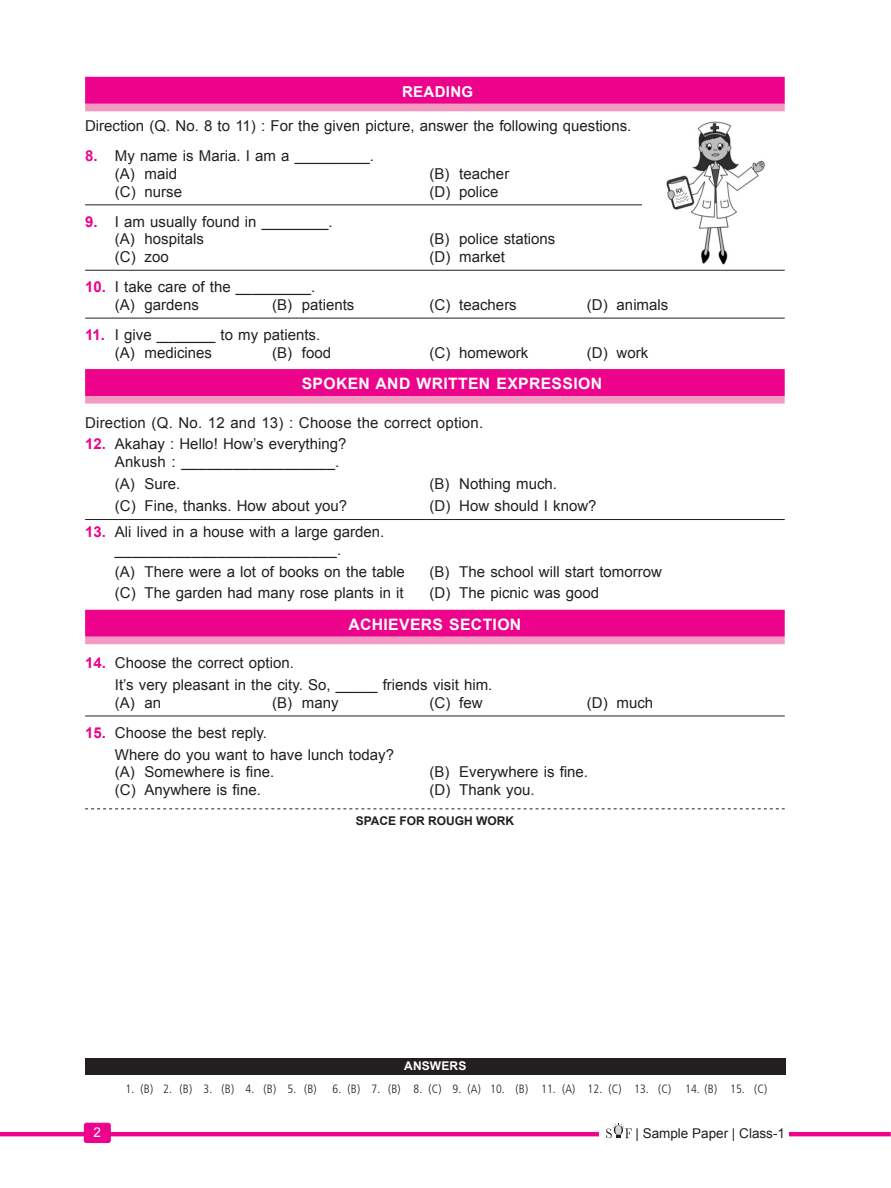
<style>
.page{position:relative;width:891px;height:1188px;background:#fff}
.page>*{position:absolute;margin:0;border:0;box-sizing:border-box;transform-origin:0 0}
.Headd{font:700 15.75px "Arial";letter-spacing:.02em;color:#fff}
.Queation{font:15px "Arial";color:#231f20}
._4-Option_line{font:15px "Arial";color:#231f20}
.Option_without_line{font:15px "Arial";color:#231f20}
._4-Option_without_li{font:15px "Arial";color:#231f20}
.Headd-2{font:700 15px "Arial";letter-spacing:.02em;color:#fff}
.t1{font:13.5px "Arial";color:#231f20}
.t2{font:13.5px "Arial";color:#fff}
.Answer_keys{font:300 condensed 12px "Frutiger";letter-spacing:.015em;color:#231f20}
.t3{font:700 12px "Arial";color:#231f20}
.t4{font:700 12px "Arial";letter-spacing:.01em;color:#fff}
.s1{font-weight:700;color:#ed028c}
</style>
<div class="page">
<hr style="left:0;top:1132px;width:891px;height:4px;background:#ed028c">
<div style="left:600px;top:1126px;width:189px;height:17px;background:#fff"></div>
<svg style="left:606px;top:1123px;width:26px;height:15px"></svg>
<div style="left:84px;top:1123px;width:26px;height:20px;background:#ed028c;border-radius:2px"></div>
<div style="left:84px;top:1123px;width:27px;height:20px;border:1px solid #ed028c;border-radius:2px"></div>
<div style="left:85px;top:1058px;width:701px;height:16px;background:#231f20"></div>
<div style="left:85px;top:77px;width:700px;height:27px;background:#ed028c"></div>
<div style="left:85px;top:104px;width:700px;height:7px;background:#f499c2"></div>
<hr style="left:85px;top:205px;width:700px;height:1px;background:#231f20">
<hr style="left:85px;top:270px;width:700px;height:1px;background:#231f20">
<hr style="left:85px;top:318px;width:700px;height:1px;background:#231f20">
<div style="left:85px;top:369px;width:700px;height:27px;background:#ed028c"></div>
<div style="left:85px;top:396px;width:700px;height:8px;background:#f499c2"></div>
<hr style="left:85px;top:519px;width:700px;height:1px;background:#231f20">
<div style="left:85px;top:610px;width:700px;height:27px;background:#ed028c"></div>
<div style="left:85px;top:637px;width:700px;height:7px;background:#f499c2"></div>
<hr style="left:85px;top:716px;width:700px;height:1px;background:#231f20">
<img style="left:642px;top:122px;width:143px;height:142px">
<svg style="left:85px;top:808px;width:700px;height:1px"></svg>
<p class="Headd-2" style="left:402px;top:81px;width:73px">READING</p>
<p class="Queation" style="left:85px;top:116px;width:548px">Direction (Q. No. 8 to 11) : For the given picture, answer the following questions.</p>
<p class="Queation" style="left:85px;top:146px;width:290px"><span class="s1">8.</span> My name is Maria. I am a _________.</p>
<p class="_4-Option_without_li" style="left:115px;top:164px;width:64px">(A) maid</p>
<p class="_4-Option_without_li" style="left:430px;top:164px;width:81px">(B) teacher</p>
<p class="_4-Option_line" style="left:115px;top:181px;width:69px">(C) nurse</p>
<p class="_4-Option_line" style="left:430px;top:181px;width:70px">(D) police</p>
<p class="Queation" style="left:85px;top:212px;width:249px"><span class="s1">9.</span> I am usually found in ________.</p>
<p class="_4-Option_without_li" style="left:115px;top:229px;width:90px">(A) hospitals</p>
<p class="_4-Option_without_li" style="left:430px;top:229px;width:127px">(B) police stations</p>
<p class="_4-Option_line" style="left:115px;top:247px;width:55px">(C) zoo</p>
<p class="_4-Option_line" style="left:430px;top:247px;width:77px">(D) market</p>
<p class="Queation" style="left:85px;top:277px;width:232px"><span class="s1">10.</span> I take care of the _________.</p>
<p class="_4-Option_line" style="left:115px;top:295px;width:85px">(A) gardens</p>
<p class="_4-Option_line" style="left:272px;top:295px;width:84px">(B) patients</p>
<p class="_4-Option_line" style="left:430px;top:295px;width:89px">(C) teachers</p>
<p class="_4-Option_line" style="left:587px;top:295px;width:83px">(D) animals</p>
<p class="Queation" style="left:85px;top:325px;width:237px"><span class="s1">11.</span> I give _______ to my patients.</p>
<p class="_4-Option_line" style="left:115px;top:343px;width:99px">(A) medicines</p>
<p class="_4-Option_line" style="left:272px;top:343px;width:60px">(B) food</p>
<p class="_4-Option_line" style="left:430px;top:343px;width:100px">(C) homework</p>
<p class="_4-Option_line" style="left:587px;top:343px;width:63px">(D) work</p>
<p class="Headd" style="left:302px;top:373px;width:302px">SPOKEN AND WRITTEN EXPRESSION</p>
<p class="Queation" style="left:85px;top:413px;width:400px">Direction (Q. No. 12 and 13) : Choose the correct option.</p>
<p class="Queation" style="left:85px;top:434px;width:263px"><span class="s1">12.</span> Akahay : Hello! How’s everything?</p>
<p class="Queation" style="left:115px;top:452px;width:226px">Ankush : __________________.</p>
<p class="Option_without_line" style="left:115px;top:474px;width:67px">(A) Sure.</p>
<p class="Option_without_line" style="left:430px;top:474px;width:129px">(B) Nothing much.</p>
<p class="_4-Option_line" style="left:115px;top:496px;width:234px">(C) Fine, thanks. How about you?</p>
<p class="_4-Option_line" style="left:430px;top:496px;width:169px">(D) How should I know?</p>
<p class="Queation" style="left:85px;top:522px;width:301px"><span class="s1">13.</span> Ali lived in a house with a large garden.</p>
<p class="Queation" style="left:115px;top:540px;width:228px">__________________________.</p>
<p class="Option_without_line" style="left:115px;top:562px;width:291px">(A) There were a lot of books on the table</p>
<p class="Option_without_line" style="left:430px;top:562px;width:234px">(B) The school will start tomorrow</p>
<p class="Option_without_line" style="left:115px;top:583px;width:290px">(C) The garden had many rose plants in it</p>
<p class="Option_without_line" style="left:430px;top:583px;width:171px">(D) The picnic was good</p>
<p class="Headd" style="left:348px;top:614px;width:174px">ACHIEVERS SECTION</p>
<p class="Queation" style="left:85px;top:653px;width:210px"><span class="s1">14.</span> Choose the correct option.</p>
<p class="Queation" style="left:115px;top:675px;width:379px">It’s very pleasant in the city. So, _____ friends visit him.</p>
<p class="_4-Option_line" style="left:115px;top:693px;width:48px">(A) an</p>
<p class="_4-Option_line" style="left:272px;top:693px;width:68px">(B) many</p>
<p class="_4-Option_line" style="left:430px;top:693px;width:55px">(C) few</p>
<p class="_4-Option_line" style="left:587px;top:693px;width:68px">(D) much</p>
<p class="Queation" style="left:85px;top:723px;width:183px"><span class="s1">15.</span> Choose the best reply.</p>
<p class="Queation" style="left:115px;top:745px;width:281px">Where do you want to have lunch today?</p>
<p class="Option_without_line" style="left:115px;top:762px;width:161px">(A) Somewhere is fine.</p>
<p class="Option_without_line" style="left:430px;top:762px;width:160px">(B) Everywhere is fine.</p>
<p class="_4-Option_without_li" style="left:115px;top:780px;width:148px">(C) Anywhere is fine.</p>
<p class="_4-Option_without_li" style="left:430px;top:780px;width:107px">(D) Thank you.</p>
<p class="t3" style="left:356px;top:813px;width:160px">SPACE FOR ROUGH WORK</p>
<p class="t4" style="left:404px;top:1058px;width:64px">ANSWERS</p>
<p class="Answer_keys" style="left:126px;top:1082px;width:193px">1. (B) 2. (B) 3. (B) 4. (B) 5. (B)</p>
<p class="Answer_keys" style="left:333px;top:1082px;width:436px">6. (B) 7. (B) 8. (C) 9. (A) 10. (B) 11. (A) 12. (C) 13. (C) 14. (B) 15. (C)</p>
<p class="t2" style="left:94px;top:1123px;width:9px">2</p>
<p class="t1" style="left:635px;top:1125px;width:151px">| Sample Paper | Class-1</p>
</div>
